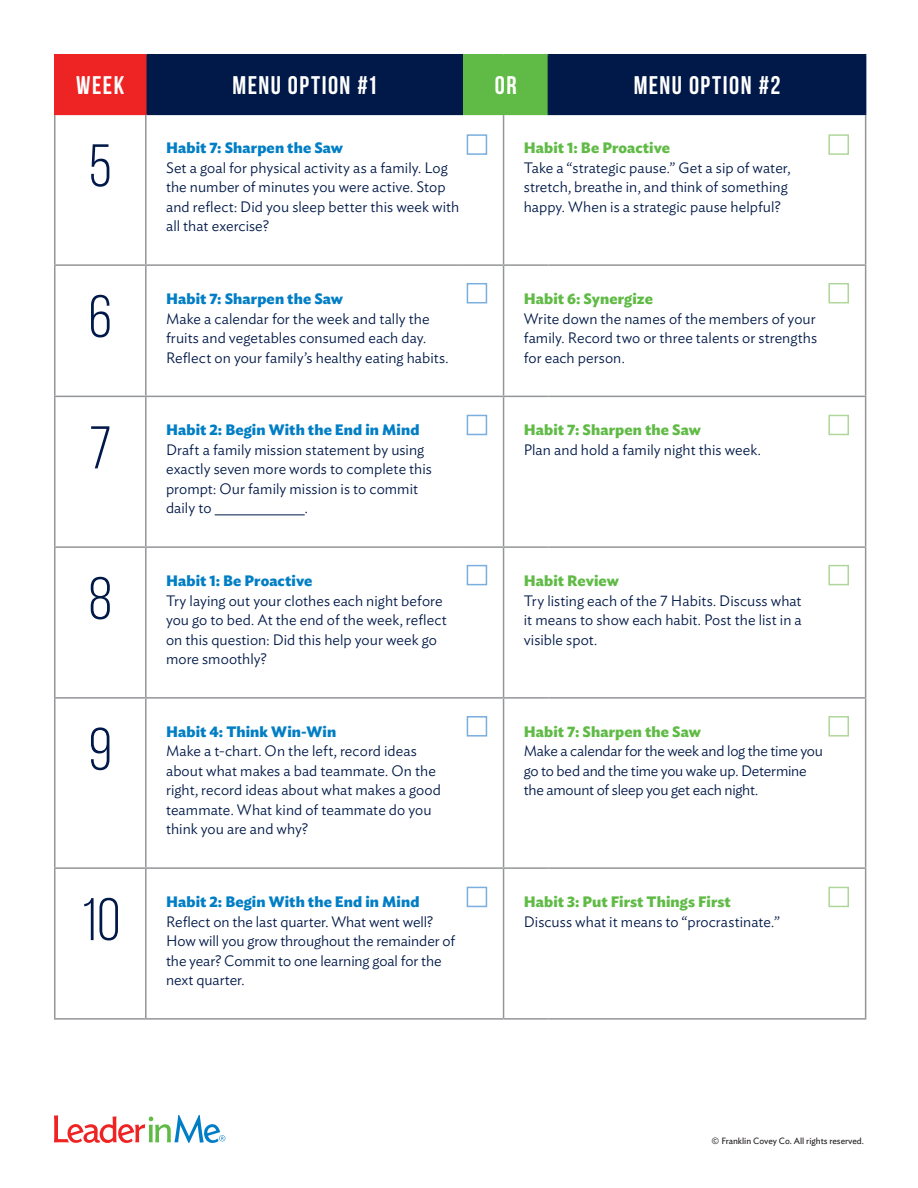
<style>
.page{position:relative;width:918px;height:1188px;background:#fff}
.page>*{position:absolute;margin:0;border:0;box-sizing:border-box;transform-origin:0 0}
.Number{font:60px "Bebas Neue";color:#001948}
.Table_Head{font:700 25.5px "Bebas Neue";letter-spacing:.055em;color:#fff}
.t1{font:300 15px/19.5px "Ideal Sans";color:#001948}
.t2{font:700 15px "Ideal Sans";letter-spacing:.005em;color:#007ec5}
.t3{font:700 15px "Ideal Sans";letter-spacing:.005em;color:#60bb46}
.Copyright{font:9px "Ideal Sans";color:#231f20}
.s1{font-weight:700;color:#007ec5}
.s2{font-weight:700;color:#60bb46}
</style>
<div class="page">
<svg style="left:54px;top:1115px;width:171px;height:28px"></svg>
<div style="left:55px;top:55px;width:91px;height:59px;background:#ee2323"></div>
<div style="left:147px;top:56px;width:718px;height:58px;background:#001948"></div>
<div style="left:463px;top:55px;width:85px;height:59px;background:#60bb46"></div>
<hr style="left:503px;top:115px;width:1px;height:149px;background:#939598">
<hr style="left:54px;top:264px;width:92px;height:2px;background:#939598">
<hr style="left:503px;top:266px;width:1px;height:130px;background:#939598">
<hr style="left:54px;top:396px;width:92px;height:1px;background:#939598">
<hr style="left:146px;top:396px;width:317px;height:1px;background:#939598">
<hr style="left:463px;top:396px;width:41px;height:1px;background:#939598">
<hr style="left:504px;top:396px;width:44px;height:1px;background:#939598">
<hr style="left:503px;top:397px;width:1px;height:149px;background:#939598">
<hr style="left:548px;top:396px;width:318px;height:1px;background:#939598">
<hr style="left:54px;top:546px;width:92px;height:2px;background:#939598">
<hr style="left:146px;top:546px;width:317px;height:2px;background:#939598">
<hr style="left:463px;top:546px;width:41px;height:2px;background:#939598">
<hr style="left:504px;top:546px;width:44px;height:2px;background:#939598">
<hr style="left:503px;top:548px;width:1px;height:149px;background:#939598">
<hr style="left:548px;top:546px;width:318px;height:2px;background:#939598">
<hr style="left:54px;top:697px;width:92px;height:2px;background:#939598">
<hr style="left:146px;top:697px;width:317px;height:2px;background:#939598">
<hr style="left:463px;top:697px;width:41px;height:2px;background:#939598">
<hr style="left:504px;top:697px;width:44px;height:2px;background:#939598">
<hr style="left:503px;top:699px;width:1px;height:168px;background:#939598">
<hr style="left:548px;top:697px;width:318px;height:2px;background:#939598">
<hr style="left:54px;top:867px;width:92px;height:2px;background:#939598">
<hr style="left:146px;top:867px;width:317px;height:2px;background:#939598">
<hr style="left:463px;top:867px;width:41px;height:2px;background:#939598">
<hr style="left:504px;top:867px;width:44px;height:2px;background:#939598">
<hr style="left:503px;top:869px;width:1px;height:149px;background:#939598">
<hr style="left:548px;top:867px;width:318px;height:2px;background:#939598">
<hr style="left:147px;top:54px;width:316px;height:2px;background:#001948">
<hr style="left:147px;top:114px;width:316px;height:1px;background:#001948">
<hr style="left:463px;top:54px;width:41px;height:2px;background:#60bb46">
<hr style="left:504px;top:54px;width:44px;height:2px;background:#60bb46">
<hr style="left:463px;top:114px;width:41px;height:1px;background:#60bb46">
<hr style="left:504px;top:114px;width:44px;height:1px;background:#60bb46">
<hr style="left:548px;top:54px;width:318px;height:2px;background:#001948">
<hr style="left:548px;top:56px;width:1px;height:58px;background:#001948">
<hr style="left:865px;top:56px;width:1px;height:58px;background:#001948">
<hr style="left:548px;top:114px;width:318px;height:1px;background:#001948">
<hr style="left:146px;top:264px;width:317px;height:2px;background:#939598">
<hr style="left:463px;top:264px;width:41px;height:2px;background:#939598">
<hr style="left:504px;top:264px;width:44px;height:2px;background:#939598">
<hr style="left:548px;top:264px;width:318px;height:2px;background:#939598">
<hr style="left:145px;top:115px;width:2px;height:149px;background:#939598">
<hr style="left:865px;top:115px;width:1px;height:149px;background:#939598">
<hr style="left:145px;top:266px;width:2px;height:130px;background:#939598">
<hr style="left:865px;top:266px;width:1px;height:130px;background:#939598">
<hr style="left:145px;top:397px;width:2px;height:149px;background:#939598">
<hr style="left:865px;top:397px;width:1px;height:149px;background:#939598">
<hr style="left:145px;top:548px;width:2px;height:149px;background:#939598">
<hr style="left:865px;top:548px;width:1px;height:149px;background:#939598">
<hr style="left:145px;top:699px;width:2px;height:168px;background:#939598">
<hr style="left:865px;top:699px;width:1px;height:168px;background:#939598">
<hr style="left:145px;top:869px;width:2px;height:149px;background:#939598">
<hr style="left:865px;top:869px;width:1px;height:149px;background:#939598">
<hr style="left:146px;top:1018px;width:317px;height:2px;background:#939598">
<hr style="left:463px;top:1018px;width:41px;height:2px;background:#939598">
<hr style="left:504px;top:1018px;width:44px;height:2px;background:#939598">
<hr style="left:548px;top:1018px;width:318px;height:2px;background:#939598">
<hr style="left:54px;top:115px;width:2px;height:149px;background:#939598">
<hr style="left:54px;top:266px;width:2px;height:130px;background:#939598">
<hr style="left:54px;top:397px;width:2px;height:149px;background:#939598">
<hr style="left:54px;top:548px;width:2px;height:149px;background:#939598">
<hr style="left:54px;top:699px;width:2px;height:168px;background:#939598">
<hr style="left:54px;top:869px;width:2px;height:149px;background:#939598">
<hr style="left:54px;top:1018px;width:92px;height:2px;background:#939598">
<hr style="left:54px;top:54px;width:93px;height:2px;background:#ee2323">
<hr style="left:54px;top:56px;width:2px;height:58px;background:#ee2323">
<hr style="left:145px;top:56px;width:2px;height:58px;background:#ee2323">
<hr style="left:54px;top:114px;width:93px;height:1px;background:#ee2323">
<hr style="left:215px;top:514px;width:90px;height:1px;background:#001948">
<div style="left:467px;top:283px;width:20px;height:20px;border:2px solid #79aede"></div>
<div style="left:467px;top:134px;width:20px;height:21px;border:2px solid #79aede"></div>
<div style="left:467px;top:415px;width:20px;height:20px;border:2px solid #79aede"></div>
<div style="left:467px;top:565px;width:20px;height:20px;border:2px solid #79aede"></div>
<div style="left:467px;top:716px;width:20px;height:21px;border:2px solid #79aede"></div>
<div style="left:467px;top:887px;width:20px;height:20px;border:2px solid #79aede"></div>
<div style="left:828px;top:283px;width:21px;height:20px;border:2px solid #b0d79b"></div>
<div style="left:828px;top:134px;width:21px;height:21px;border:2px solid #b0d79b"></div>
<div style="left:828px;top:415px;width:21px;height:20px;border:2px solid #b0d79b"></div>
<div style="left:828px;top:565px;width:21px;height:20px;border:2px solid #b0d79b"></div>
<div style="left:828px;top:716px;width:21px;height:21px;border:2px solid #b0d79b"></div>
<div style="left:828px;top:887px;width:21px;height:20px;border:2px solid #b0d79b"></div>
<p class="Table_Head" style="left:76px;top:71px;width:50px">WEEK</p>
<p class="Table_Head" style="left:233px;top:71px;width:145px">MENU OPTION #1</p>
<p class="Table_Head" style="left:495px;top:71px;width:23px">OR</p>
<p class="Table_Head" style="left:634px;top:71px;width:148px">MENU OPTION #2</p>
<p class="Number" style="left:89px;top:134px;width:24px">5</p>
<p class="t2" style="left:166px;top:136px;width:179px">Habit 7: Sharpen the Saw</p>
<p class="t1" style="left:166px;top:157px;width:295px">Set a goal for physical activity as a family. Log the number of minutes you were active. Stop and reflect: Did you sleep better this week with all that exercise?</p>
<p class="t3" style="left:524px;top:136px;width:148px">Habit 1: Be Proactive</p>
<p class="t1" style="left:524px;top:157px;width:268px">Take a “strategic pause.” Get a sip of water, stretch, breathe in, and think of something happy. When is a strategic pause helpful?</p>
<p class="Number" style="left:89px;top:284px;width:24px">6</p>
<p class="t1" style="left:166px;top:288px;width:284px"><span class="s1">Habit 7: Sharpen the Saw<br></span>Make a calendar for the week and tally the fruits and vegetables consumed each day.<br>Reflect on your family’s healthy eating habits.</p>
<p class="t1" style="left:524px;top:288px;width:295px"><span class="s2">Habit 6: Synergize<br></span>Write down the names of the members of your family. Record two or three talents or strengths for each person.</p>
<p class="Number" style="left:89px;top:416px;width:24px">7</p>
<p class="t2" style="left:166px;top:418px;width:255px">Habit 2: Begin With the End in Mind</p>
<p class="t1" style="left:166px;top:439px;width:267px">Draft a family mission statement by using exactly seven more words to complete this prompt: Our family mission is to commit daily to</p>
<p class="t1" style="left:305px;top:497px;width:5px">.</p>
<p class="Number" style="left:89px;top:566px;width:25px">8</p>
<p class="t2" style="left:166px;top:569px;width:148px">Habit 1: Be Proactive</p>
<p class="t1" style="left:166px;top:589px;width:282px">Try laying out your clothes each night before you go to bed. At the end of the week, reflect on this question: Did this help your week go more smoothly?</p>
<p class="Number" style="left:89px;top:717px;width:24px">9</p>
<p class="t2" style="left:166px;top:720px;width:172px">Habit 4: Think Win-Win</p>
<p class="t1" style="left:166px;top:740px;width:276px">Make a t-chart. On the left, record ideas about what makes a bad teammate. On the right, record ideas about what makes a good teammate. What kind of teammate do you think you are and why?</p>
<p class="Number" style="left:80px;top:887px;width:41px">10</p>
<p class="t2" style="left:166px;top:890px;width:255px">Habit 2: Begin With the End in Mind</p>
<p class="t1" style="left:166px;top:910px;width:291px">Reflect on the last quarter. What went well?<br>How will you grow throughout the remainder of the year? Commit to one learning goal for the next quarter.</p>
<p class="t3" style="left:524px;top:418px;width:179px">Habit 7: Sharpen the Saw</p>
<p class="t1" style="left:524px;top:439px;width:239px">Plan and hold a family night this week.</p>
<p class="t3" style="left:524px;top:569px;width:97px">Habit Review</p>
<p class="t1" style="left:524px;top:589px;width:280px;text-align:justify">Try listing each of the 7 Habits. Discuss what it means to show each habit. Post the list in a visible spot.</p>
<p class="t3" style="left:524px;top:720px;width:179px">Habit 7: Sharpen the Saw</p>
<p class="t1" style="left:524px;top:740px;width:301px">Make a calendar for the week and log the time you go to bed and the time you wake up. Determine the amount of sleep you get each night.</p>
<p class="t3" style="left:524px;top:890px;width:208px">Habit 3: Put First Things First</p>
<p class="t1" style="left:524px;top:910px;width:257px">Discuss what it means to “procrastinate.”</p>
<p class="Copyright" style="left:712px;top:1134px;width:154px">© Franklin Covey Co. All rights reserved.</p>
</div>
